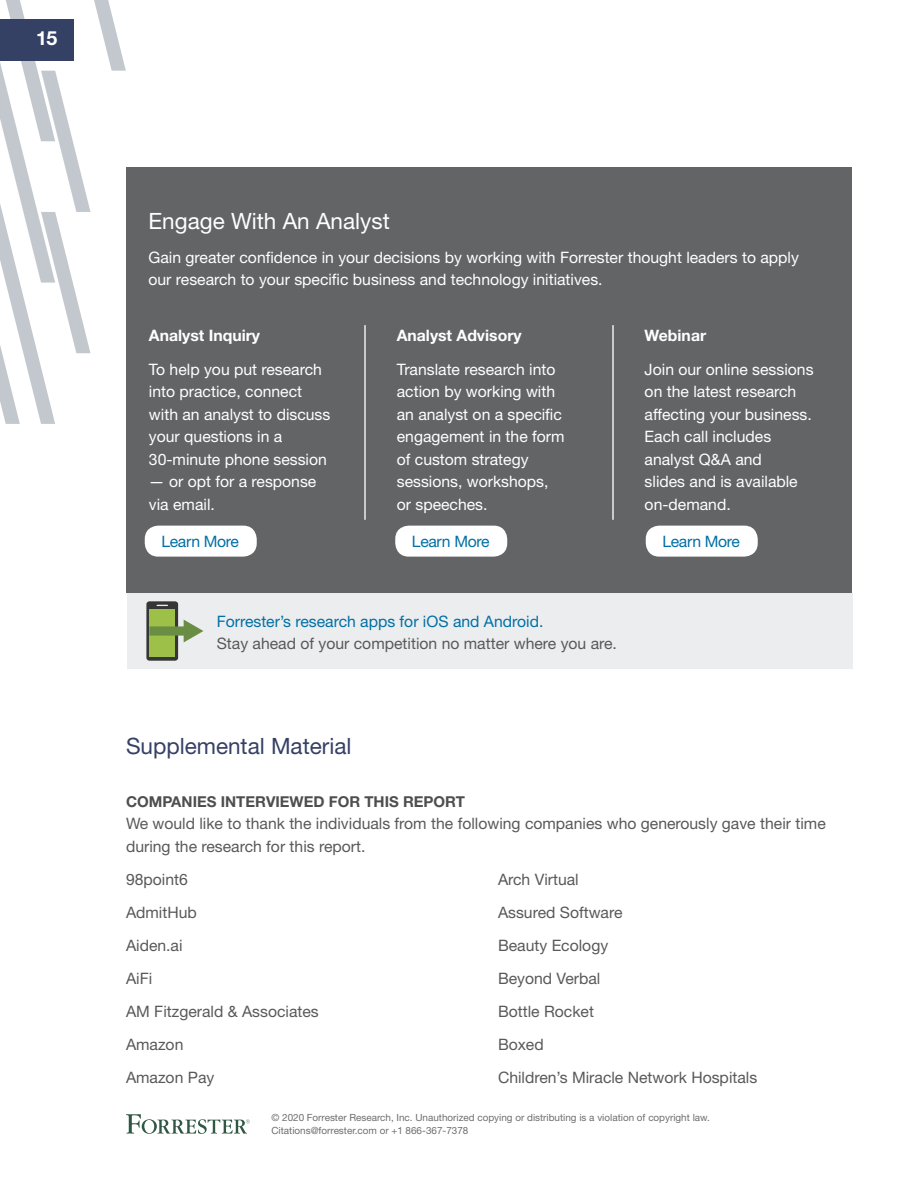
<style>
.page{position:relative;width:918px;height:1188px;background:#fff}
.page>*{position:absolute;margin:0;border:0;box-sizing:border-box;transform-origin:0 0}
.Heading_1{font:22.5px "Helvetica Neue LT Std";color:#354065}
.Wrapper_Engage_Headi{font:22.5px "Helvetica Neue LT Std";color:#fff}
.t1{font:700 19.5px "Helvetica Neue LT Std";color:#fff}
.Wrapper_Engage_Text{font:15.75px/22.5px "Helvetica Neue LT Std";color:#fff}
.RelatedMatList{font:15.75px "Helvetica Neue LT Std";color:#59595b}
.Wrapper_Engage_Text-2{font:15.75px/22.5px "Helvetica Neue LT Std";color:#59595b}
.Wrapper_Engage_Text-3{font:15.75px "Helvetica Neue LT Std";color:#0170a5}
.Wrapper_Engage_Headi-2{font:700 15.75px "Helvetica Neue LT Std";color:#fff}
.Wrapper_Engage_link{font:15.75px "Helvetica Neue LT Std";letter-spacing:-.02em;color:#0170a5}
.Heading_2{font:700 15px "Helvetica Neue LT Std";color:#4e4e50}
.t2{font:9.9px/12.8px "Helvetica Neue LT Std";color:#6d6e70}
</style>
<div class="page">
<svg style="left:0;top:0;width:126px;height:424px"></svg>
<div style="left:0;top:19px;width:74px;height:41px;background:#354065"></div>
<svg style="left:126px;top:1114px;width:124px;height:20px"></svg>
<div style="left:126px;top:168px;width:726px;height:425px;background:#636466"></div>
<div style="left:127px;top:593px;width:726px;height:76px;background:#ecedee"></div>
<hr style="left:364px;top:325px;width:2px;height:195px;background:#ecedee">
<hr style="left:612px;top:325px;width:2px;height:195px;background:#ecedee">
<svg style="left:146px;top:601px;width:32px;height:60px"></svg>
<div style="left:149px;top:609px;width:26px;height:48px;background:#9dc049"></div>
<div style="left:149px;top:626px;width:38px;height:10px;background:#698d43"></div>
<svg style="left:184px;top:620px;width:19px;height:22px"></svg>
<div style="left:145px;top:526px;width:112px;height:31px;background:#fff;border-radius:14px"></div>
<div style="left:395px;top:526px;width:112px;height:31px;background:#fff;border-radius:14px"></div>
<div style="left:646px;top:526px;width:112px;height:31px;background:#fff;border-radius:14px"></div>
<p class="t1" style="left:36px;top:26px;width:23px">15</p>
<p class="Wrapper_Engage_Headi" style="left:148px;top:208px;width:243px">Engage With An Analyst</p>
<p class="Wrapper_Engage_Text" style="left:148px;top:246px;width:652px">Gain greater confidence in your decisions by working with Forrester thought leaders to apply our research to your specific business and technology initiatives.</p>
<p class="Wrapper_Engage_Headi-2" style="left:149px;top:326px;width:113px">Analyst Inquiry</p>
<p class="Wrapper_Engage_Text" style="left:149px;top:358px;width:183px">To help you put research into practice, connect with an analyst to discuss your questions in a<br>30-minute phone session</p>
<p class="Wrapper_Engage_Text" style="left:149px;top:470px;width:169px">— or opt for a response via email.</p>
<p class="Wrapper_Engage_Headi-2" style="left:397px;top:326px;width:126px">Analyst Advisory</p>
<p class="Wrapper_Engage_Text" style="left:397px;top:358px;width:169px">Translate research into action by working with an analyst on a specific engagement in the form of custom strategy sessions, workshops, or speeches.</p>
<p class="Wrapper_Engage_Headi-2" style="left:645px;top:326px;width:63px">Webinar</p>
<p class="Wrapper_Engage_Text" style="left:645px;top:358px;width:170px">Join our online sessions on the latest research affecting your business.<br>Each call includes analyst Q&amp;A and<br>slides and is available on-demand.</p>
<p class="Wrapper_Engage_link" style="left:161px;top:532px;width:79px">Learn More</p>
<p class="Wrapper_Engage_link" style="left:412px;top:532px;width:79px">Learn More</p>
<p class="Wrapper_Engage_link" style="left:662px;top:532px;width:79px">Learn More</p>
<p class="Wrapper_Engage_Text-3" style="left:217px;top:612px;width:328px">Forrester’s research apps for iOS and Android.</p>
<p class="Wrapper_Engage_Text-2" style="left:217px;top:632px;width:402px">Stay ahead of your competition no matter where you are.</p>
<h1 class="Heading_1" style="left:126px;top:733px;width:227px">Supplemental Material</h1>
<h2 class="Heading_2" style="left:126px;top:792px;width:340px">COMPANIES INTERVIEWED FOR THIS REPORT</h2>
<p class="Wrapper_Engage_Text-2" style="left:126px;top:812px;width:701px">We would like to thank the individuals from the following companies who generously gave their time during the research for this report.</p>
<p class="RelatedMatList" style="left:126px;top:870px;width:63px">98point6</p>
<p class="RelatedMatList" style="left:126px;top:903px;width:72px">AdmitHub</p>
<p class="RelatedMatList" style="left:126px;top:936px;width:58px">Aiden.ai</p>
<p class="RelatedMatList" style="left:126px;top:969px;width:28px">AiFi</p>
<p class="RelatedMatList" style="left:126px;top:1002px;width:194px">AM Fitzgerald &amp; Associates</p>
<p class="RelatedMatList" style="left:126px;top:1035px;width:59px">Amazon</p>
<p class="RelatedMatList" style="left:126px;top:1068px;width:90px">Amazon Pay</p>
<p class="RelatedMatList" style="left:498px;top:870px;width:82px">Arch Virtual</p>
<p class="RelatedMatList" style="left:498px;top:903px;width:126px">Assured Software</p>
<p class="RelatedMatList" style="left:498px;top:936px;width:112px">Beauty Ecology</p>
<p class="RelatedMatList" style="left:498px;top:969px;width:104px">Beyond Verbal</p>
<p class="RelatedMatList" style="left:498px;top:1002px;width:97px">Bottle Rocket</p>
<p class="RelatedMatList" style="left:498px;top:1035px;width:47px">Boxed</p>
<p class="RelatedMatList" style="left:498px;top:1068px;width:261px">Children’s Miracle Network Hospitals</p>
<p class="t2" style="left:272px;top:1111px;width:440px">© 2020 Forrester Research, Inc. Unauthorized copying or distributing is a violation of copyright law.<br>Citations@forrester.com or +1 866-367-7378</p>
</div>
